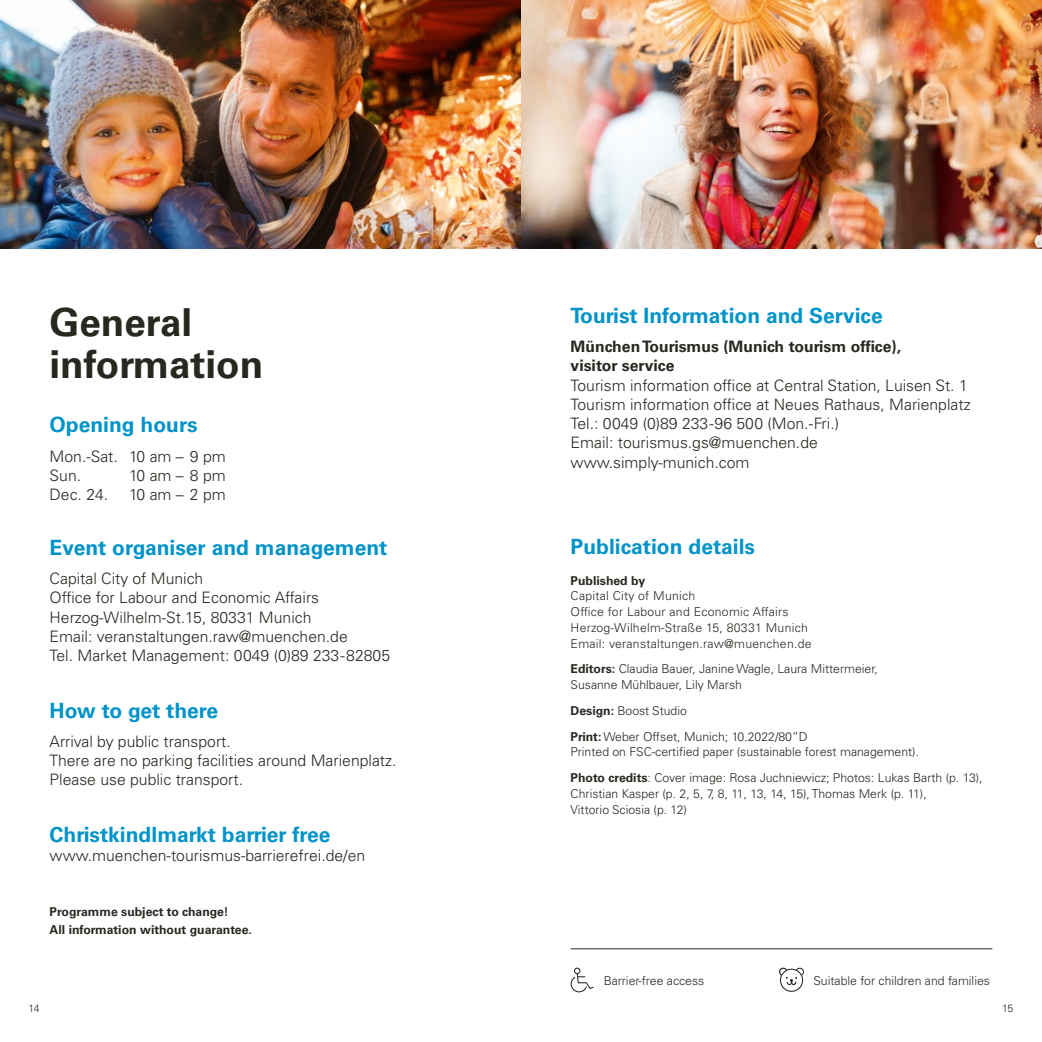
<style>
.page{position:relative;width:1042px;height:1042px;background:#fff}
.page>*{position:absolute;margin:0;border:0;box-sizing:border-box;transform-origin:0 0}
.t1{font:700 38.5px/42px "Univers LT Pro 65";color:#282720}
.t2{font:700 21px "Univers LT Pro 65";color:#0093ca}
.t3{font:300 15.75px/19.2px "Univers LT Pro 45";color:#282720}
.t4{font:700 15.75px/19.2px "Univers LT Pro 65";color:#282720}
.t5{font:300 12.25px/15.8px "Univers LT Pro 45";color:#282720}
.t6{font:300 12.25px/15.8px "Univers LT Pro 45";letter-spacing:.02em;color:#282720}
.t7{font:700 12.25px/17.5px "Univers LT Pro 65";color:#282720}
.t8{font:300 10.5px "Univers LT Pro 45";color:#282720}
.s1{font-family:"Univers LT Pro 65";font-weight:700}
</style>
<div class="page">
<img style="left:0;top:0;width:1042px;height:248px">
<hr style="left:570px;top:948px;width:422px;height:1px;background:#282720">
<div style="left:780px;top:968px;width:23px;height:24px;border:1px solid #282720;border-radius:50%"></div>
<svg style="left:779px;top:967px;width:25px;height:19px"></svg>
<div style="left:574px;top:967px;width:6px;height:7px;border:1px solid #282720;border-radius:50%"></div>
<svg style="left:570px;top:972px;width:24px;height:21px"></svg>
<h1 class="t1" style="left:50px;top:299px;width:215px">General information</h1>
<h2 class="t2" style="left:50px;top:410px;width:150px">Opening hours</h2>
<p class="t3" style="left:50px;top:446px;width:178px">Mon.-Sat. 10 am – 9 pm<br>Sun.</p>
<p class="t3" style="left:129px;top:465px;width:98px">10 am – 8 pm</p>
<p class="t3" style="left:50px;top:484px;width:60px">Dec. 24.</p>
<p class="t3" style="left:129px;top:484px;width:98px">10 am – 2 pm</p>
<h2 class="t2" style="left:50px;top:533px;width:339px">Event organiser and management</h2>
<p class="t3" style="left:50px;top:568px;width:342px">Capital City of Munich<br>Office for Labour and Economic Affairs Herzog-Wilhelm-St.15, 80331 Munich<br>Email: veranstaltungen.raw@muenchen.de<br>Tel. Market Management: 0049 (0)89 233 - 82805</p>
<h2 class="t2" style="left:50px;top:695px;width:170px">How to get there</h2>
<p class="t3" style="left:50px;top:731px;width:348px">Arrival by public transport.<br>There are no parking facilities around Marienplatz.<br>Please use public transport.</p>
<h2 class="t2" style="left:50px;top:820px;width:282px">Christkindlmarkt barrier free</h2>
<p class="t3" style="left:50px;top:845px;width:317px">www.muenchen-tourismus-barrierefrei.de/en</p>
<p class="t7" style="left:50px;top:902px;width:204px">Programme subject to change!<br>All information without guarantee.</p>
<h2 class="t2" style="left:570px;top:301px;width:314px">Tourist Information and Service</h2>
<p class="t4" style="left:570px;top:336px;width:332px">München Tourismus (Munich tourism office), visitor service</p>
<p class="t3" style="left:570px;top:375px;width:401px">Tourism information office at Central Station, Luisen St. 1<br>Tourism information office at Neues Rathaus, Marienplatz Tel.: 0049 (0)89 233 -96 500 (Mon.-Fri.)<br>Email: tourismus.gs@muenchen.de www.simply-munich.com</p>
<h2 class="t2" style="left:570px;top:532px;width:186px">Publication details</h2>
<p class="t7" style="left:570px;top:571px;width:76px">Published by</p>
<p class="t6" style="left:570px;top:588px;width:242px">Capital City of Munich<br>Office for Labour and Economic Affairs Herzog-Wilhelm-Straße 15, 80331 Munich Email: veranstaltungen.raw@muenchen.de</p>
<p class="t5" style="left:570px;top:661px;width:309px"><span class="s1">Editors:</span> Claudia Bauer, Janine Wagle, Laura Mittermeier,<br>Susanne Mühlbauer, Lily Marsh</p>
<p class="t5" style="left:570px;top:697px;width:239px;line-height:25.7px"><span class="s1">Design:</span> Boost Studio<br><span class="s1">Print:</span> Weber Offset, Munich; 10.2022/80”D</p>
<p class="t5" style="left:570px;top:739px;width:413px;line-height:25.7px">Printed on FSC-certified paper (sustainable forest management).<br><span class="s1">Photo credits</span>: Cover image: Rosa Juchniewicz; Photos: Lukas Barth (p. 13),</p>
<p class="t5" style="left:570px;top:785px;width:358px">Christian Kasper (p. 2, 5, 7, 8, 11, 13, 14, 15), Thomas Merk (p. 11),<br>Vittorio Sciosia (p. 12)</p>
<p class="t5" style="left:604px;top:972px;width:102px">Barrier-free access</p>
<p class="t5" style="left:813px;top:972px;width:178px">Suitable for children and families</p>
<p class="t8" style="left:29px;top:1001px;width:13px">14</p>
<p class="t8" style="left:1002px;top:1001px;width:13px">15</p>
</div>
